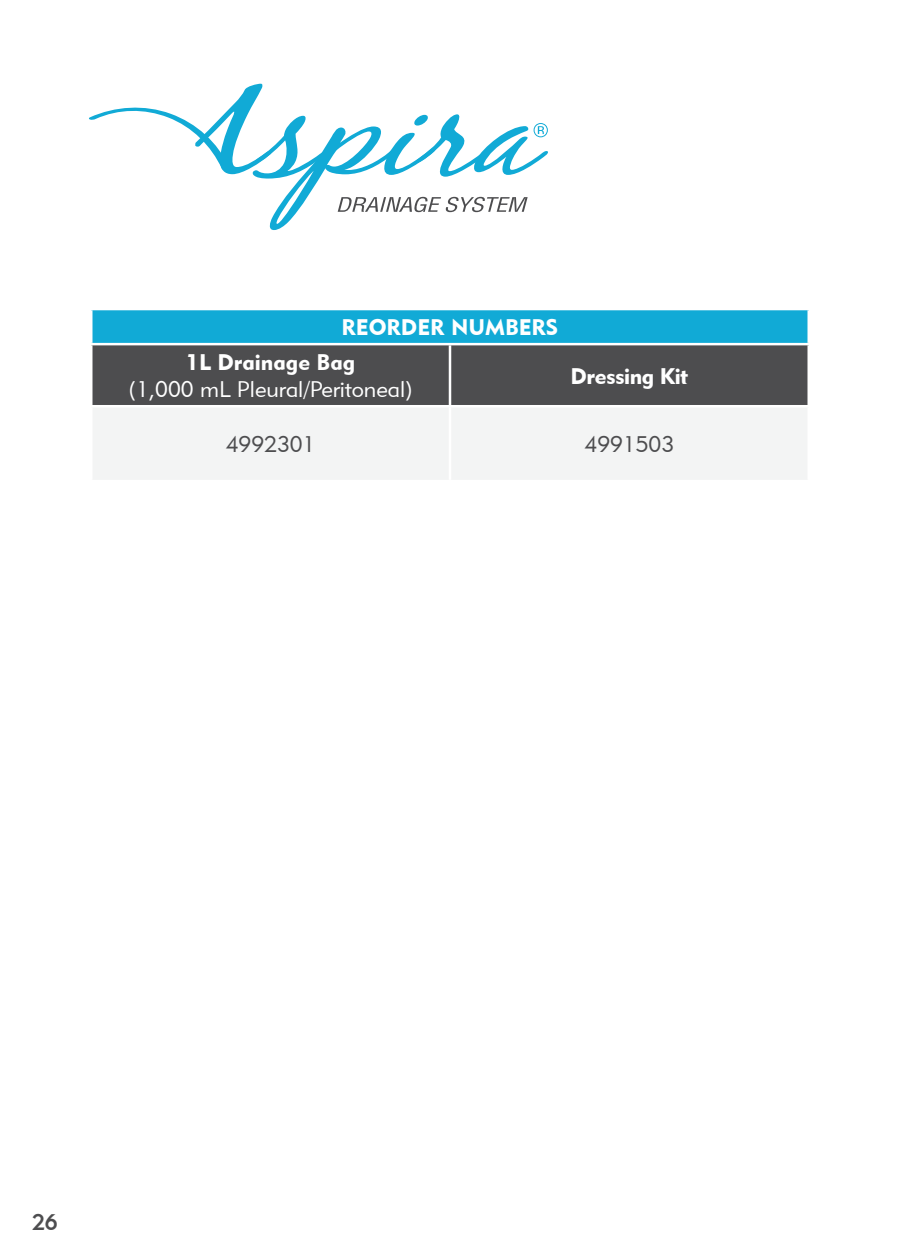
<style>
.page{position:relative;width:900px;height:1260px;background:#fff}
.page>*{position:absolute;margin:0;border:0;box-sizing:border-box;transform-origin:0 0}
.t1{font:22.5px/35px "Geometric 415 BT Black A";color:#fff}
.t2{font:22.5px "Geometric 415 BT Lite A";color:#fff}
.t3{font:22.5px "Geometric 415 BT Lite A";color:#4d4d4f}
.t4{font:22.5px "Geometric 415 BT Black A";letter-spacing:-.02em;color:#fff}
.t5{font:22.5px "Geometric 415 BT Medium A";color:#4d4d4f}
</style>
<div class="page">
<svg style="left:89px;top:84px;width:459px;height:146px"></svg>
<div style="left:91px;top:309px;width:718px;height:35px;background:#11aad6"></div>
<div style="left:92px;top:345px;width:716px;height:60px;background:#4d4d4f"></div>
<div style="left:93px;top:408px;width:714px;height:72px;background:#f3f4f4"></div>
<hr style="left:90px;top:308px;width:360px;height:2px;background:#fff">
<hr style="left:90px;top:310px;width:2px;height:33px;background:#fff">
<hr style="left:450px;top:308px;width:360px;height:2px;background:#fff">
<hr style="left:808px;top:310px;width:2px;height:33px;background:#fff">
<hr style="left:90px;top:343px;width:360px;height:2px;background:#fff">
<hr style="left:450px;top:343px;width:360px;height:2px;background:#fff">
<hr style="left:449px;top:345px;width:2px;height:60px;background:#fff">
<hr style="left:449px;top:407px;width:2px;height:73px;background:#fff">
<p class="t1" style="left:186px;top:309px;width:374px;text-indent:156px">REORDER NUMBERS<br>1L Drainage Bag</p>
<p class="t2" style="left:129px;top:376px;width:285px">(1,000 mL Pleural/Peritoneal)</p>
<p class="t4" style="left:571px;top:362px;width:119px">Dressing Kit</p>
<p class="t3" style="left:226px;top:431px;width:91px">4992301</p>
<p class="t3" style="left:585px;top:431px;width:91px">4991503</p>
<p class="t5" style="left:32px;top:1209px;width:27px">26</p>
</div>
